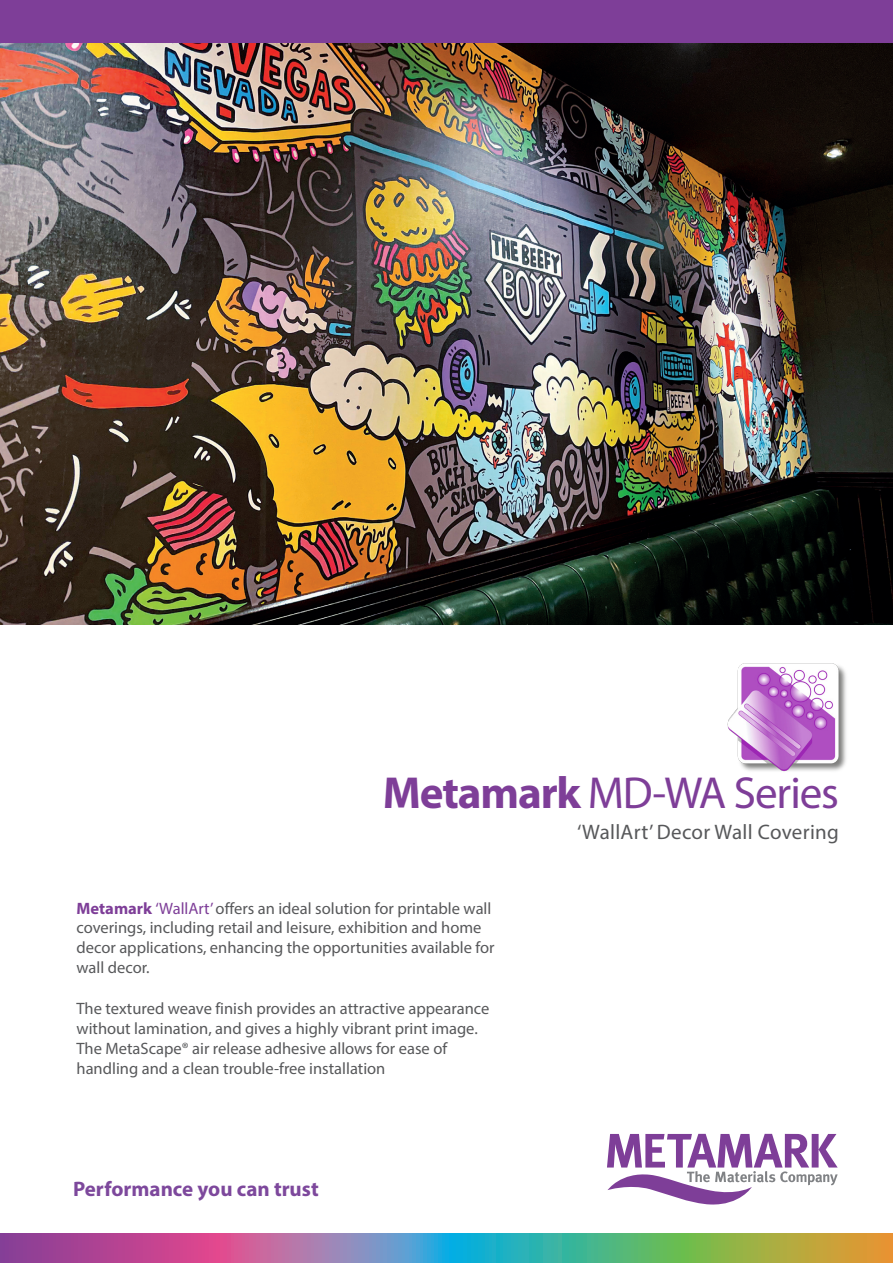
<style>
.page{position:relative;width:893px;height:1263px;background:#fff}
.page>*{position:absolute;margin:0;border:0;box-sizing:border-box;transform-origin:0 0}
.t1{font:45px "Myriad Pro";letter-spacing:-.025em;color:#7e3e98}
.t2{font:21px "Myriad Pro";letter-spacing:.015em;color:#57585a}
.t3{font:700 21px "Myriad Pro";color:#7d489c}
.t4{font:16.5px/19.8px "Myriad Pro";color:#57585a}
.s1{font-weight:700}
.s2{font-weight:700;color:#7e3e98}
.s3{color:#7e3e98}
</style>
<div class="page">
<img style="left:0;top:43px;width:893px;height:582px">
<svg style="left:607px;top:1134px;width:231px;height:71px"></svg>
<svg style="left:0;top:1233px;width:893px;height:30px;background:#8a898b"></svg>
<div style="left:0;top:0;width:893px;height:43px;background:#7e3e98"></div>
<img style="left:727px;top:663px;width:119px;height:109px">
<p class="t1" style="left:383px;top:765px;width:458px"><span class="s1">Metamark</span> MD-WA Series</p>
<p class="t4" style="left:77px;top:898px;width:419px"><span class="s2">Metamark</span> <span class="s3">‘WallArt’</span> offers an ideal solution for printable wall coverings, including retail and leisure, exhibition and home decor applications, enhancing the opportunities available for wall decor.</p>
<p class="t4" style="left:77px;top:998px;width:414px">The textured weave finish provides an attractive appearance without lamination, and gives a highly vibrant print image.<br>The MetaScape® air release adhesive allows for ease of handling and a clean trouble-free installation</p>
<p class="t3" style="left:73px;top:1175px;width:247px">Performance you can trust</p>
<p class="t2" style="left:577px;top:819px;width:263px">‘WallArt’ Decor Wall Covering</p>
</div>
